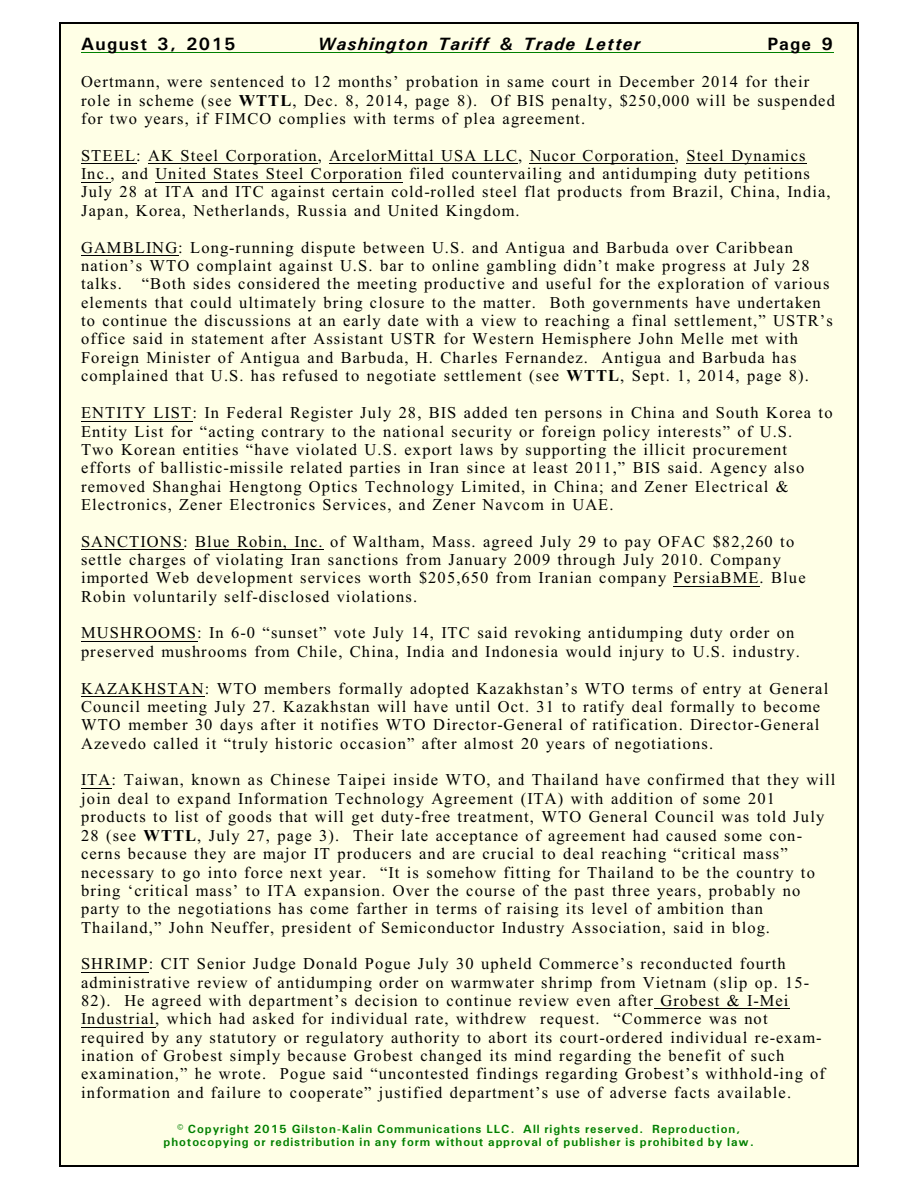
<style>
.page{position:relative;width:918px;height:1188px;background:#fff}
.page>*{position:absolute;margin:0;border:0;box-sizing:border-box;transform-origin:0 0}
.t1{font:italic 700 18px "Univers";letter-spacing:.065em;color:#000}
.t2{font:700 18px "Univers";letter-spacing:.075em;color:#000}
.t3{font:16.5px/18.3px "Times New Roman";letter-spacing:.07em;color:#000}
.t4{font:700 12px/13.6px "Univers";letter-spacing:.075em;color:#008000;text-align:center}
.s1{font-weight:700}
</style>
<div class="page">
<div style="left:59px;top:23px;width:800px;height:1143px;background:#ffffe6"></div>
<hr style="left:59px;top:23px;width:1px;height:1143px;background:#000">
<hr style="left:857px;top:23px;width:2px;height:1143px;background:#000">
<hr style="left:59px;top:23px;width:799px;height:1px;background:#000">
<hr style="left:59px;top:1165px;width:799px;height:1px;background:#000">
<hr style="left:81px;top:52px;width:753px;height:1px;background:#008000">
<hr style="left:81px;top:163px;width:55px;height:1px;background:#000">
<hr style="left:148px;top:163px;width:170px;height:1px;background:#000">
<hr style="left:329px;top:163px;width:189px;height:1px;background:#000">
<hr style="left:530px;top:163px;width:145px;height:1px;background:#000">
<hr style="left:686px;top:163px;width:121px;height:1px;background:#000">
<svg style="left:81px;top:182px;width:29px;height:1px"></svg>
<hr style="left:155px;top:182px;width:248px;height:1px;background:#000">
<hr style="left:81px;top:255px;width:97px;height:1px;background:#000">
<hr style="left:81px;top:421px;width:111px;height:1px;background:#000">
<hr style="left:81px;top:549px;width:102px;height:1px;background:#000">
<hr style="left:195px;top:549px;width:129px;height:1px;background:#000">
<hr style="left:673px;top:586px;width:87px;height:1px;background:#000">
<hr style="left:81px;top:641px;width:116px;height:1px;background:#000">
<hr style="left:81px;top:696px;width:124px;height:1px;background:#000">
<hr style="left:81px;top:788px;width:31px;height:1px;background:#000">
<hr style="left:81px;top:972px;width:68px;height:1px;background:#000">
<hr style="left:654px;top:1009px;width:136px;height:1px;background:#000">
<hr style="left:81px;top:1027px;width:74px;height:1px;background:#000">
<p class="t2" style="left:81px;top:38px;width:156px">August 3, 2015</p>
<p class="t1" style="left:318px;top:38px;width:324px">Washington Tariff &amp; Trade Letter</p>
<p class="t2" style="left:767px;top:38px;width:67px">Page 9</p>
<p class="t3" style="left:81px;top:74px;width:755px">Oertmann, were sentenced to 12 months’ probation in same court in December 2014 for their role in scheme (see <span class="s1">WTTL</span>, Dec. 8, 2014, page 8). Of BIS penalty, $250,000 will be suspended for two years, if FIMCO complies with terms of plea agreement.</p>
<p class="t3" style="left:81px;top:148px;width:751px">STEEL: AK Steel Corporation, ArcelorMittal USA LLC, Nucor Corporation, Steel Dynamics Inc., and United States Steel Corporation filed countervailing and antidumping duty petitions July 28 at ITA and ITC against certain cold-rolled steel flat products from Brazil, China, India, Japan, Korea, Netherlands, Russia and United Kingdom.</p>
<p class="t3" style="left:81px;top:239px;width:753px">GAMBLING: Long-running dispute between U.S. and Antigua and Barbuda over Caribbean nation’s WTO complaint against U.S. bar to online gambling didn’t make progress at July 28 talks. “Both sides considered the meeting productive and useful for the exploration of various elements that could ultimately bring closure to the matter. Both governments have undertaken to continue the discussions at an early date with a view to reaching a final settlement,” USTR’s office said in statement after Assistant USTR for Western Hemisphere John Melle met with Foreign Minister of Antigua and Barbuda, H. Charles Fernandez. Antigua and Barbuda has complained that U.S. has refused to negotiate settlement (see <span class="s1">WTTL</span>, Sept. 1, 2014, page 8).</p>
<p class="t3" style="left:81px;top:405px;width:753px">ENTITY LIST: In Federal Register July 28, BIS added ten persons in China and South Korea to Entity List for “acting contrary to the national security or foreign policy interests” of U.S.<br>Two Korean entities “have violated U.S. export laws by supporting the illicit procurement efforts of ballistic-missile related parties in Iran since at least 2011,” BIS said. Agency also removed Shanghai Hengtong Optics Technology Limited, in China; and Zener Electrical &amp; Electronics, Zener Electronics Services, and Zener Navcom in UAE.</p>
<p class="t3" style="left:81px;top:534px;width:726px">SANCTIONS: Blue Robin, Inc. of Waltham, Mass. agreed July 29 to pay OFAC $82,260 to settle charges of violating Iran sanctions from January 2009 through July 2010. Company imported Web development services worth $205,650 from Iranian company PersiaBME. Blue Robin voluntarily self-disclosed violations.</p>
<p class="t3" style="left:81px;top:625px;width:720px">MUSHROOMS: In 6-0 “sunset” vote July 14, ITC said revoking antidumping duty order on preserved mushrooms from Chile, China, India and Indonesia would injury to U.S. industry.</p>
<p class="t3" style="left:81px;top:680px;width:749px">KAZAKHSTAN: WTO members formally adopted Kazakhstan’s WTO terms of entry at General Council meeting July 27. Kazakhstan will have until Oct. 31 to ratify deal formally to become WTO member 30 days after it notifies WTO Director-General of ratification. Director-General Azevedo called it “truly historic occasion” after almost 20 years of negotiations.</p>
<p class="t3" style="left:81px;top:772px;width:756px">ITA: Taiwan, known as Chinese Taipei inside WTO, and Thailand have confirmed that they will join deal to expand Information Technology Agreement (ITA) with addition of some 201 products to list of goods that will get duty-free treatment, WTO General Council was told July 28 (see <span class="s1">WTTL</span>, July 27, page 3). Their late acceptance of agreement had caused some con&shy;cerns because they are major IT producers and are crucial to deal reaching “critical mass” necessary to go into force next year. “It is somehow fitting for Thailand to be the country to bring ‘critical mass’ to ITA expansion. Over the course of the past three years, probably no party to the negotiations has come farther in terms of raising its level of ambition than Thailand,” John Neuffer, president of Semiconductor Industry Association, said in blog.</p>
<p class="t3" style="left:81px;top:956px;width:746px">SHRIMP: CIT Senior Judge Donald Pogue July 30 upheld Commerce’s reconducted fourth administrative review of antidumping order on warmwater shrimp from Vietnam (slip op. 15- 82). He agreed with department’s decision to continue review even after Grobest &amp; I-Mei Industrial, which had asked for individual rate, withdrew request. “Commerce was not required by any statutory or regulatory authority to abort its court-ordered individual re-exam&shy;ination of Grobest simply because Grobest changed its mind regarding the benefit of such examination,” he wrote. Pogue said “uncontested findings regarding Grobest’s withhold-ing of information and failure to cooperate” justified department’s use of adverse facts available.</p>
<p class="t4" style="left:164px;top:1123px;width:592px">© Copyright 2015 Gilston-Kalin Communications LLC. All rights reserved. Reproduction, photocopying or redistribution in any form without approval of publisher is prohibited by law.</p>
</div>
